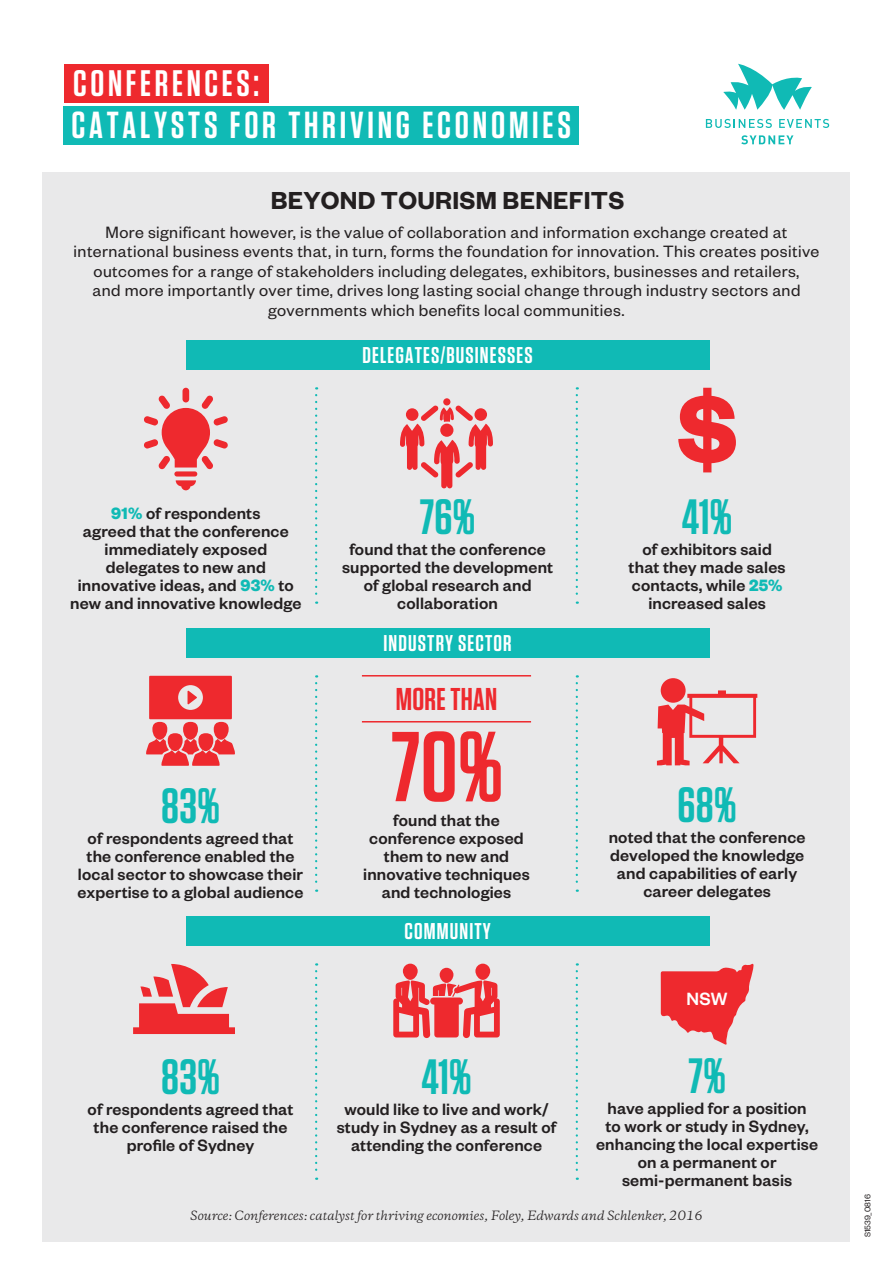
<style>
.page{position:relative;width:893px;height:1263px;background:#fff}
.page>*{position:absolute;margin:0;border:0;box-sizing:border-box;transform-origin:0 0}
.t1{font:600 49.5px "Tungsten";letter-spacing:.005em;color:#10bab5}
.t2{font:600 37.65px "Tungsten";letter-spacing:.1em;color:#fff}
.t3{font:600 36.9px "Tungsten";letter-spacing:.1em;color:#fff}
.t4{font:600 31.5px "Tungsten";letter-spacing:.01em;color:#ee292e}
.t5{font:600 27px "Founders Grotesk";letter-spacing:.01em;color:#231f20}
.t6{font:600 22.8px "Tungsten";letter-spacing:.05em;color:#fff}
.t7{font:500 19.5px "Founders Grotesk";color:#fff}
.t8{font:500 18px/18px "Founders Grotesk";letter-spacing:.01em;color:#231f20;text-align:center}
.t9{font:18px/19.5px "Founders Grotesk";letter-spacing:.025em;color:#231f20;text-align:center}
.FOOTNOTE_-_Copernicu{font:italic 12px "Copernicus";color:#231f20}
.BODY_-_Copernicus_Bo{font:9px "Founders Grotesk";color:#231f20}
.s1{font-weight:700;color:#10bab5}
</style>
<div class="page">
<div style="left:43px;top:172px;width:807px;height:1070px;background:#e9e9ea"></div>
<svg style="left:723px;top:64px;width:89px;height:46px"></svg>
<svg style="left:706px;top:119px;width:66px;height:9px"></svg>
<svg style="left:779px;top:119px;width:50px;height:9px"></svg>
<svg style="left:741px;top:135px;width:52px;height:9px"></svg>
<div style="left:64px;top:64px;width:204px;height:39px;background:#ee292e"></div>
<div style="left:64px;top:106px;width:515px;height:39px;background:#10bab5"></div>
<svg style="left:315px;top:395px;width:2px;height:209px"></svg>
<svg style="left:315px;top:683px;width:2px;height:209px"></svg>
<svg style="left:315px;top:971px;width:2px;height:209px"></svg>
<svg style="left:576px;top:395px;width:2px;height:209px"></svg>
<svg style="left:576px;top:683px;width:2px;height:209px"></svg>
<svg style="left:576px;top:971px;width:2px;height:209px"></svg>
<div style="left:186px;top:340px;width:523px;height:30px;background:#10bab5"></div>
<div style="left:186px;top:628px;width:523px;height:30px;background:#10bab5"></div>
<div style="left:186px;top:916px;width:523px;height:30px;background:#10bab5"></div>
<div style="left:443px;top:398px;width:7px;height:7px;background:#ee292e;border-radius:50%"></div>
<svg style="left:400px;top:405px;width:93px;height:83px"></svg>
<div style="left:152px;top:722px;width:15px;height:18px;background:#ee292e;border-radius:7px"></div>
<div style="left:183px;top:722px;width:15px;height:18px;background:#ee292e;border-radius:7px"></div>
<div style="left:214px;top:722px;width:15px;height:18px;background:#ee292e;border-radius:7px"></div>
<div style="left:168px;top:733px;width:15px;height:18px;background:#ee292e;border-radius:7px"></div>
<svg style="left:146px;top:739px;width:89px;height:27px"></svg>
<div style="left:198px;top:733px;width:15px;height:18px;background:#ee292e;border-radius:7px"></div>
<svg style="left:149px;top:676px;width:83px;height:43px;background:#ed3f43"></svg>
<div style="left:661px;top:678px;width:25px;height:25px;background:#ee292e;border-radius:50%"></div>
<svg style="left:657px;top:690px;width:100px;height:75px"></svg>
<svg style="left:392px;top:731px;width:109px;height:71px"></svg>
<hr style="left:362px;top:675px;width:169px;height:1px;background:#ee292e">
<hr style="left:362px;top:721px;width:169px;height:1px;background:#ee292e">
<svg style="left:661px;top:963px;width:92px;height:82px"></svg>
<svg style="left:133px;top:964px;width:102px;height:70px"></svg>
<div style="left:440px;top:968px;width:13px;height:15px;background:#ee292e;border-radius:50%"></div>
<div style="left:475px;top:964px;width:15px;height:16px;background:#ee292e;border-radius:50%"></div>
<div style="left:403px;top:964px;width:15px;height:16px;background:#ee292e;border-radius:50%"></div>
<svg style="left:393px;top:980px;width:107px;height:58px"></svg>
<svg style="left:678px;top:388px;width:58px;height:84px"></svg>
<div style="left:174px;top:471px;width:23px;height:5px;background:#ee292e;border-radius:3px"></div>
<svg style="left:176px;top:480px;width:20px;height:10px"></svg>
<div style="left:182px;top:388px;width:7px;height:14px;background:#ee292e;border-radius:3px"></div>
<svg style="left:144px;top:395px;width:84px;height:74px"></svg>
<p class="t3" style="left:73px;top:63px;width:187px">CONFERENCES:</p>
<p class="t2" style="left:72px;top:106px;width:501px">CATALYSTS FOR THRIVING ECONOMIES</p>
<p class="t5" style="left:271px;top:183px;width:355px">BEYOND TOURISM BENEFITS</p>
<p class="t9" style="left:74px;top:221px;width:747px">More significant however, is the value of collaboration and information exchange created at international business events that, in turn, forms the foundation for innovation. This creates positive outcomes for a range of stakeholders including delegates, exhibitors, businesses and retailers,<br>and more importantly over time, drives long lasting social change through industry sectors and governments which benefits local communities.</p>
<p class="t6" style="left:363px;top:343px;width:172px">DELEGATES/BUSINESSES</p>
<p class="t8" style="left:70px;top:503px;width:233px"><span class="s1">91%</span> of respondents<br>agreed that the conference immediately exposed delegates to new and innovative ideas, and <span class="s1">93%</span> to new and innovative knowledge</p>
<p class="t1" style="left:420px;top:491px;width:57px">76%</p>
<p class="t8" style="left:342px;top:539px;width:213px">found that the conference supported the development of global research and collaboration</p>
<p class="t6" style="left:383px;top:631px;width:130px">INDUSTRY SECTOR</p>
<p class="t1" style="left:161px;top:780px;width:60px">83%</p>
<p class="t8" style="left:78px;top:828px;width:227px">of respondents agreed that the conference enabled the local sector to showcase their expertise to a global audience</p>
<p class="t4" style="left:396px;top:683px;width:103px">MORE THAN</p>
<p class="t8" style="left:363px;top:811px;width:168px">found that the conference exposed them to new and innovative techniques and technologies</p>
<p class="t6" style="left:404px;top:919px;width:88px">COMMUNITY</p>
<p class="t1" style="left:161px;top:1050px;width:60px">83%</p>
<p class="t8" style="left:88px;top:1099px;width:207px">of respondents agreed that the conference raised the profile of Sydney</p>
<p class="t1" style="left:421px;top:1050px;width:52px">41%</p>
<p class="t8" style="left:337px;top:1099px;width:221px">would like to live and work/ study in Sydney as a result of attending the conference</p>
<p class="t1" style="left:682px;top:491px;width:52px">41%</p>
<p class="t8" style="left:629px;top:539px;width:158px">of exhibitors said that they made sales contacts, while <span class="s1">25% </span>increased sales</p>
<p class="t1" style="left:678px;top:779px;width:61px">68%</p>
<p class="t8" style="left:609px;top:827px;width:198px">noted that the conference developed the knowledge and capabilities of early career delegates</p>
<p class="t7" style="left:687px;top:986px;width:43px">NSW</p>
<p class="t1" style="left:688px;top:1050px;width:39px">7%</p>
<p class="t8" style="left:596px;top:1098px;width:223px">have applied for a position<br>to work or study in Sydney, enhancing the local expertise on a permanent or semi-permanent basis</p>
<p class="FOOTNOTE_-_Copernicu" style="left:190px;top:1207px;width:514px">Source: Conferences: catalyst for thriving economies, Foley, Edwards and Schlenker, 2016</p>
<p class="BODY_-_Copernicus_Bo" style="left:862px;top:1237px;width:44px;rotate:-90deg">S1539_0816</p>
</div>
